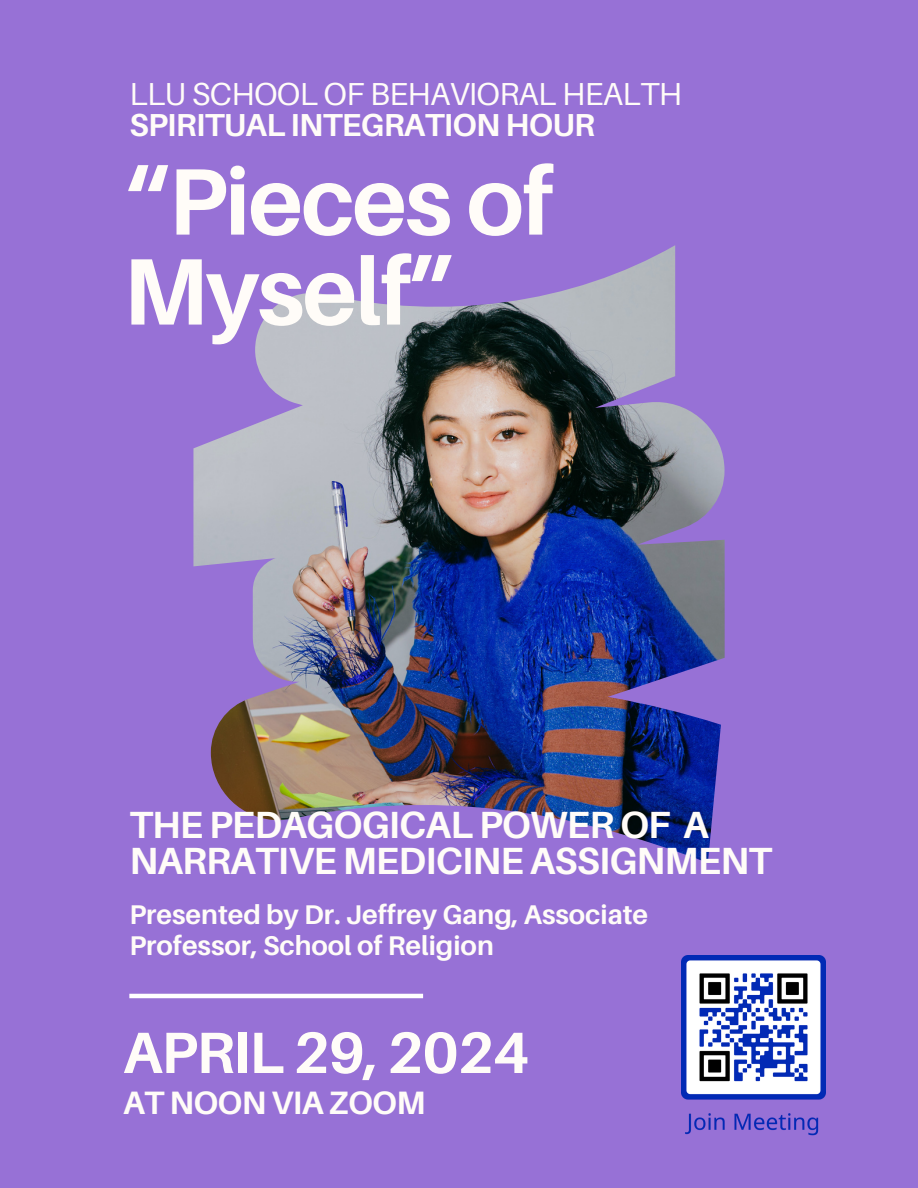
<style>
.page{position:relative;width:918px;height:1188px;background:#9771d6}
.page>*{position:absolute;margin:0;border:0;box-sizing:border-box;transform-origin:0 0}
.t1{font:700 94.5px/90px "Aileron";letter-spacing:-.02em;color:#fffcf8}
.t2{font:700 58.35px "Aileron";letter-spacing:-.02em;color:#fffcf8}
.t3{font:700 37.95px/36px "Aileron";letter-spacing:-.02em;color:#fffcf8}
.t4{font:700 32.4px "Aileron";letter-spacing:-.02em;color:#fffcf8}
.t5{font:31.8px/30.3px "Aileron";letter-spacing:-.02em;color:#fffcf8}
.t6{font:700 27px/31.5px "Aileron";color:#fffcf8}
.s1{font-weight:700}
</style>
<div class="page">
<img style="left:193px;top:245px;width:532px;height:618px">
<img style="left:682px;top:956px;width:144px;height:180px">
<hr style="left:129px;top:994px;width:294px;height:4px;background:#fff">
<p class="t5" style="left:129px;top:78px;width:554px">LLU SCHOOL OF BEHAVIORAL HEALTH<br><span class="s1">SPIRITUAL INTEGRATION HOUR</span></p>
<p class="t1" style="left:123px;top:155px;width:432px">“Pieces of<br>Myself”</p>
<p class="t3" style="left:129px;top:806px;width:644px">THE PEDAGOGICAL POWER OF A<br>NARRATIVE MEDICINE ASSIGNMENT</p>
<h3 class="t6" style="left:129px;top:898px;width:520px">Presented by Dr. Jeffrey Gang, Associate<br>Professor, School of Religion</h3>
<h2 class="t2" style="left:123px;top:1016px;width:408px">APRIL 29, 2024</h2>
<h4 class="t4" style="left:123px;top:1082px;width:304px">AT NOON VIA ZOOM</h4>
</div>
